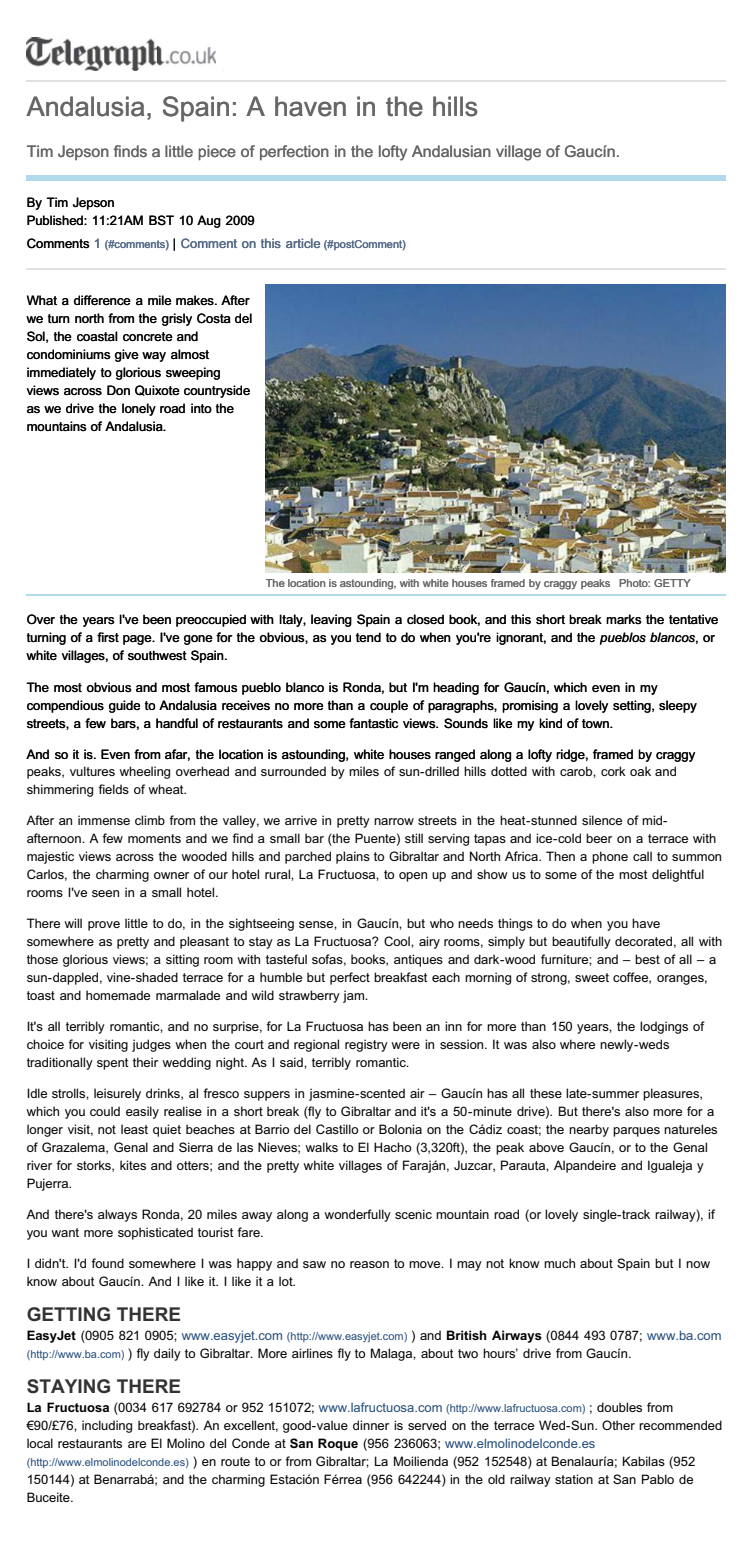
<style>
.page{position:relative;width:745px;height:1560px;background:#fff}
.page>*{position:absolute;margin:0;border:0;box-sizing:border-box;transform-origin:0 0}
.t1{font:27px "Arial MT+T42+KDNQLH";color:#666}
.t2{font:19px "Arial Bold MT+T42+NBDTZF";color:#333}
.t3{font:16px "Arial MT+T42+KDNQLH";color:#666}
.t4{font:13px/18px "Arial MT+T42+GRTUFH";color:#000}
.t5{font:13px/18px "Arial MT+T42+WVFWAV";color:#000}
.t6{font:13px/18px "Arial MT+T42+KDNQLH";color:#000}
.t7{font:13px "Arial MT+T42+KDNQLH";color:#5e6d85}
.t8{font:11px "Arial MT+T42+KDNQLH";color:#666}
.t9{font:11px "Arial MT+T42+KDNQLH";color:#5e6d85}
.s1{color:#000}
.s2{font-size:11px}
.s3{font-size:13px}
.s4{font-family:"Arial Italic MT+T42+XJRGNT"}
.s5{font-family:"Arial Bold MT+T42+NBDTZF"}
.s6{color:#234b7b}
.s7{font-size:11px;color:#234b7b}
.s8{font-family:"Arial MT+T42+QATQRY"}
</style>
<div class="page">
<hr style="left:27px;top:81px;width:698px;height:1px;background:#e0e0e0">
<div style="left:27px;top:176px;width:698px;height:5px;background:#b2d9ec"></div>
<hr style="left:27px;top:268px;width:698px;height:1px;background:#e0e0e0">
<hr style="left:27px;top:594px;width:698px;height:2px;background:#b2d9ec">
<img style="left:266px;top:284px;width:459px;height:288px">
<img style="left:27px;top:38px;width:189px;height:33px">
<h1 class="t1" style="left:27px;top:97px;width:453px">Andalusia, Spain: A haven in the hills</h1>
<p class="t3" style="left:27px;top:145px;width:594px">Tim Jepson finds a little piece of perfection in the lofty Andalusian village of Gaucín.</p>
<p class="t6" style="left:27px;top:195px;width:229px">By Tim Jepson<br>Published: 11:21AM BST 10 Aug 2009</p>
<p class="t7" style="left:27px;top:239px;width:285px"><span class="s1">Comments</span> 1 <span class="s2">(#comments)</span> <span class="s1">|</span> Comment on this artic</p>
<p class="t9" style="left:310px;top:240px;width:97px"><span class="s3">le</span> (#postComment)</p>
<p class="t6" style="left:27px;top:293px;width:227px">What a difference a mile makes. After we turn north from the grisly Costa del Sol, the coastal concrete and condominiums give way almost immediately to glorious sweeping views across Don Quixote countryside as we drive the lonely road into the mountains of Andalusia.</p>
<p class="t8" style="left:266px;top:579px;width:346px">The location is astounding, with white houses framed by craggy peaks</p>
<p class="t8" style="left:618px;top:579px;width:73px">Photo: GETTY</p>
<p class="t5" style="left:27px;top:612px;width:692px">Over the years I've been preoccupied with Italy, leaving Spain a closed book, and this short break marks the tentative turning of a first page. I've gone for the obvious, as you tend to do when you're ignorant, and the <span class="s4">pueblos blancos</span>, or white villages, of southwest Spain.</p>
<p class="t5" style="left:27px;top:679px;width:671px">The most obvious and most famous ueblo blanco is Ronda, but I'm headin for Gaucín, which even in my compendious guide to Andalusia receives no more than a couple of paragraphs, promising a lovely setting, sleepy streets, a few bars, a handful of restaurants and some fantastic views. Sounds like my kind of town.</p>
<p class="t5" style="left:27px;top:746px;width:669px">And so it is. Even from afar, the location is astounding, white houses ranged along a lofty ridge, framed by craggy</p>
<p class="t5" style="left:242px;top:679px;width:9px">p</p>
<p class="t5" style="left:472px;top:679px;width:9px">g</p>
<p class="t4" style="left:27px;top:763px;width:651px">peaks, vultures wheeling overhead and surrounded by miles of sun-drilled hills dotted with carob, cork oak and shimmering fields of wheat.</p>
<p class="t4" style="left:27px;top:812px;width:696px">After an immense climb from the valley, we arrive in pretty narrow streets in the heat-stunned silence of mid&shy;afternoon. A few moments and we find a small bar (the Puente) still serving tapas and ice-cold beer on a terrace with majestic views across the wooded hills and parched plains to Gibraltar and North Africa. Then a phone call to summon Carlos, the charming owner of our hotel rural, La Fructuosa, to open up and show us to some of the most delightful rooms I've seen in a small hotel.</p>
<p class="t4" style="left:27px;top:915px;width:696px">There will prove little to do, in the sightseeing sense, in Gaucín, but who needs things to do when you have somewhere as pretty and pleasant to stay as La Fructuosa? Cool, airy rooms, simply but beautifully decorated, all with those glorious views; a sitting room with tasteful sofas, books, antiques and dark-wood furniture; and – best of all – a sun-dappled, vine-shaded terrace for a humble but perfect breakfast each morning of strong, sweet coffee, oranges, toast and homemade marmalade and wild strawberry jam.</p>
<p class="t4" style="left:27px;top:1018px;width:678px">It's all terribly romantic, and no surprise, for La Fructuosa has been an inn for more than 150 years, the lodgings of choice for visiting judges when the court and regional registry were in session. It was also where newly-weds traditionally spent their wedding night. As I said, terribly romantic.</p>
<p class="t4" style="left:27px;top:1085px;width:692px">Idle strolls, leisurely drinks, al fresco suppers in jasmine-scented air – Gaucín has all these late-summer pleasures, which you could easily realise in a short break (fly to Gibraltar and it's a 50-minute drive). But there's also more for a longer visit, not least quiet beaches at Barrio del Castillo or Bolonia on the Cádiz coast; the nearby parques natureles of Grazalema, Genal and Sierra de las Nieves; walks to El Hacho (3,320ft), the peak above Gaucín, or to the Genal river for storks, kites and otters; and the pretty white villages of Faraján, Juzcar, Parauta, Alpandeire and Igualeja y Pujerra.</p>
<p class="t4" style="left:27px;top:1206px;width:689px">And there's always Ronda, 20 miles away along a wonderfully scenic mountain road (or lovely single-track railway), if you want more sophisticated tourist fare.</p>
<p class="t4" style="left:27px;top:1255px;width:684px">I didn't. I'd found somewhere I was happy and saw no reason to move. I may not know much about Spain but I now know about Gaucín. And I like it. I like it a lot.</p>
<h2 class="t2" style="left:27px;top:1307px;width:156px">GETTING THERE</h2>
<p class="t4" style="left:27px;top:1327px;width:696px"><span class="s5">EasyJet</span> (0905 821 0905; <span class="s6">www.easyjet.com</span> <span class="s7">(http://www.easyjet.com)</span> ) and <span class="s5">British Airways</span> (0844 493 0787; <span class="s6">www.ba.com </span><span class="s7">(http://www.ba.com)</span> ) fly daily to Gibraltar. More airlines fly to Malaga, about two hours’ drive from Gaucín.</p>
<h2 class="t2" style="left:27px;top:1379px;width:156px">STAYING THERE</h2>
<p class="t4" style="left:27px;top:1399px;width:696px"><span class="s5">La Fructuosa</span> (0034 617 692784 or 952 151072; <span class="s6">www.lafructuosa.com</span> <span class="s7">(http://www.lafructuosa.com)</span> ; doubles from <span class="s8">-</span>90/£76, including breakfast). An excellent, good-value dinner is served on the terrace Wed-Sun. Other recommended local restaurants are El Molino del Conde at <span class="s5">San Roque</span> (956 236063; <span class="s6">www.elmolinodelconde.es </span><span class="s7">(http://www.elmolinodelconde.es)</span> ) en route to or from Gibraltar; La Moilienda (952 152548) at Benalauría; Kabilas (952<br>150144) at Benarrabá; and the charming Estación Férrea (956 642244) in the old railway station at San Pablo de Buceite.</p>
</div>
